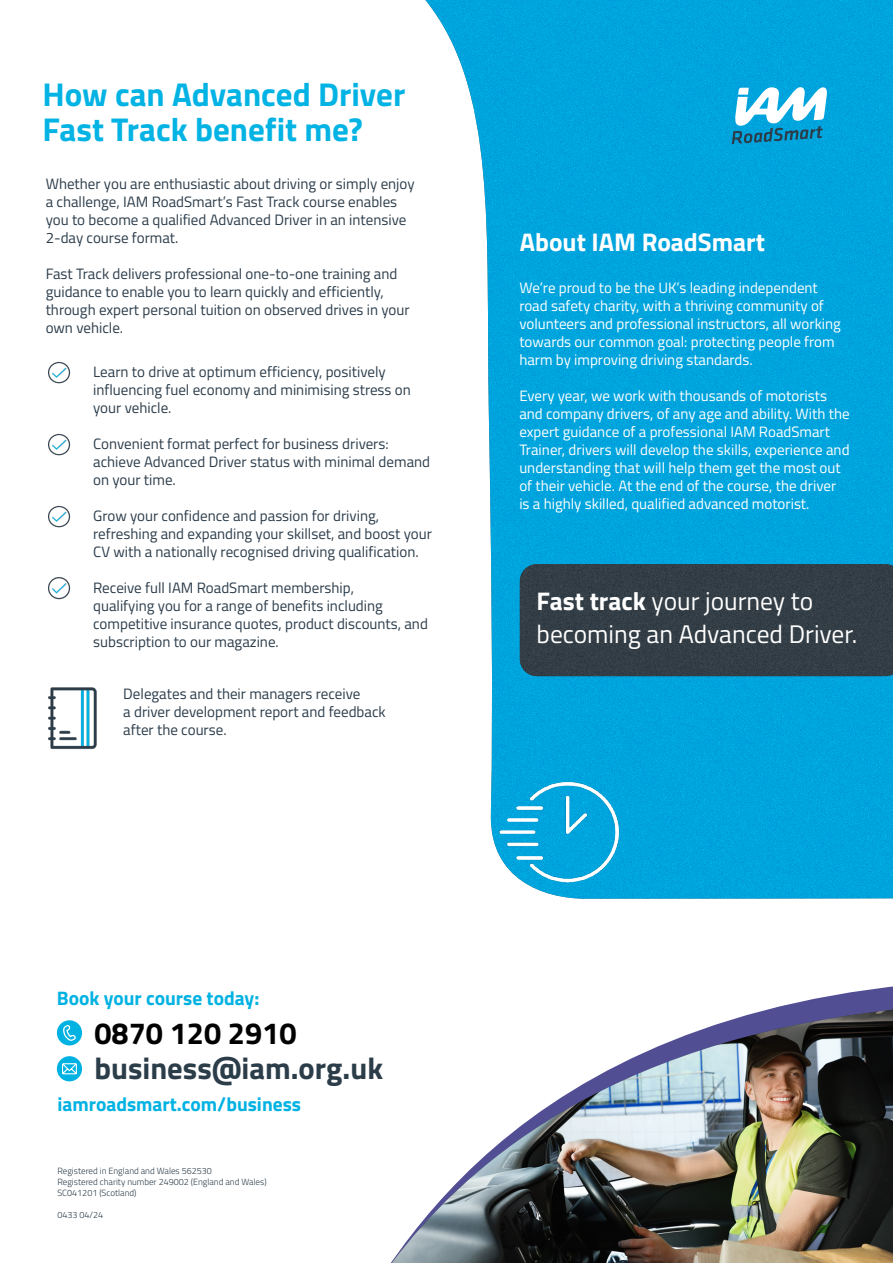
<style>
.page{position:relative;width:893px;height:1263px;background:#fff}
.page>*{position:absolute;margin:0;border:0;box-sizing:border-box;transform-origin:0 0}
.t1{font:700 33px/34.8px "Titillium Web";color:#03b3e3}
.t2{font:700 30.6px "Titillium Web";color:#2c3d4a}
.t3{font:700 30.6px "Titillium Web";color:#000}
.t4{font:25.5px/33px "Titillium Web";color:#fff}
.t5{font:700 25.5px "Titillium Web";color:#fff}
.t6{font:700 19.5px "Titillium Web";color:#00b2e2}
.t7{font:15px/18px "Titillium Web";color:#2c3d4b}
.t8{font:15px/18px "Titillium Web";color:#fff}
.t9{font:300 9px/10.8px "Titillium Web";color:#2c3d4a}
.s1{font-weight:700}
</style>
<div class="page">
<img style="left:425px;top:0;width:468px;height:899px">
<img style="left:496px;top:767px;width:132px;height:130px">
<div style="left:520px;top:564px;width:373px;height:112px;background:#333e46"></div>
<img style="left:48px;top:433px;width:23px;height:23px">
<img style="left:48px;top:505px;width:23px;height:23px">
<img style="left:48px;top:577px;width:23px;height:23px">
<img style="left:48px;top:361px;width:23px;height:23px">
<div style="left:57px;top:1056px;width:25px;height:25px;background:#00b2e2;border-radius:50%"></div>
<svg style="left:62px;top:1063px;width:15px;height:12px"></svg>
<div style="left:57px;top:1020px;width:25px;height:25px;background:#00b2e2;border-radius:50%"></div>
<svg style="left:63px;top:1025px;width:13px;height:16px"></svg>
<svg style="left:391px;top:986px;width:502px;height:277px"></svg>
<img style="left:392px;top:1010px;width:501px;height:253px">
<img style="left:48px;top:687px;width:49px;height:63px">
<svg style="left:732px;top:87px;width:95px;height:57px"></svg>
<h1 class="t1" style="left:43px;top:75px;width:364px">How can Advanced Driver<br>Fast Track benefit me?</h1>
<p class="t7" style="left:46px;top:174px;width:370px">Whether you are enthusiastic about driving or simply enjoy a challenge, IAM RoadSmart’s Fast Track course enables you to become a qualified Advanced Driver in an intensive 2-day course format.</p>
<p class="t7" style="left:46px;top:264px;width:365px">Fast Track delivers professional one-to-one training and guidance to enable you to learn quickly and efficiently, through expert personal tuition on observed drives in your own vehicle.</p>
<p class="t7" style="left:93px;top:362px;width:319px">Learn to drive at optimum efficiency, positively influencing fuel economy and minimising stress on your vehicle.</p>
<p class="t7" style="left:93px;top:434px;width:338px">Convenient format perfect for business drivers: achieve Advanced Driver status with minimal demand on your time.</p>
<p class="t7" style="left:93px;top:506px;width:340px">Grow your confidence and passion for driving, refreshing and expanding your skillset, and boost your<br>CV with a nationally recognised driving qualification.</p>
<p class="t7" style="left:93px;top:578px;width:336px">Receive full IAM RoadSmart membership,<br>qualifying you for a range of benefits including competitive insurance quotes, product discounts, and subscription to our magazine.</p>
<p class="t7" style="left:123px;top:684px;width:264px">Delegates and their managers receive<br>a driver development report and feedback after the course.</p>
<h3 class="t5" style="left:520px;top:223px;width:247px">About IAM RoadSmart</h3>
<p class="t8" style="left:519px;top:278px;width:323px">We’re proud to be the UK’s leading independent road safety charity, with a thriving community of volunteers and professional instructors, all working towards our common goal: protecting people from harm by improving driving standards.</p>
<p class="t8" style="left:519px;top:386px;width:332px">Every year, we work with thousands of motorists and company drivers, of any age and ability. With the expert guidance of a professional IAM RoadSmart Trainer, drivers will develop the skills, experience and understanding that will help them get the most out of their vehicle. At the end of the course, the driver is a highly skilled, qualified advanced motorist.</p>
<h3 class="t4" style="left:537px;top:583px;width:322px"><span class="s1">Fast track</span> your journey to becoming an Advanced Driver.</h3>
<h3 class="t6" style="left:57px;top:984px;width:204px">Book your course today:</h3>
<h2 class="t3" style="left:94px;top:1010px;width:203px">0870 120 2910</h2>
<h2 class="t2" style="left:94px;top:1045px;width:290px">business@iam.org.uk</h2>
<h3 class="t6" style="left:57px;top:1089px;width:245px">iamroadsmart.com/business</h3>
<p class="t9" style="left:57px;top:1165px;width:211px">Registered in England and Wales 562530<br>Registered charity number 249002 (England and Wales)<br>SC041201 (Scotland)</p>
<p class="t9" style="left:57px;top:1209px;width:47px">0433 04/24</p>
</div>
